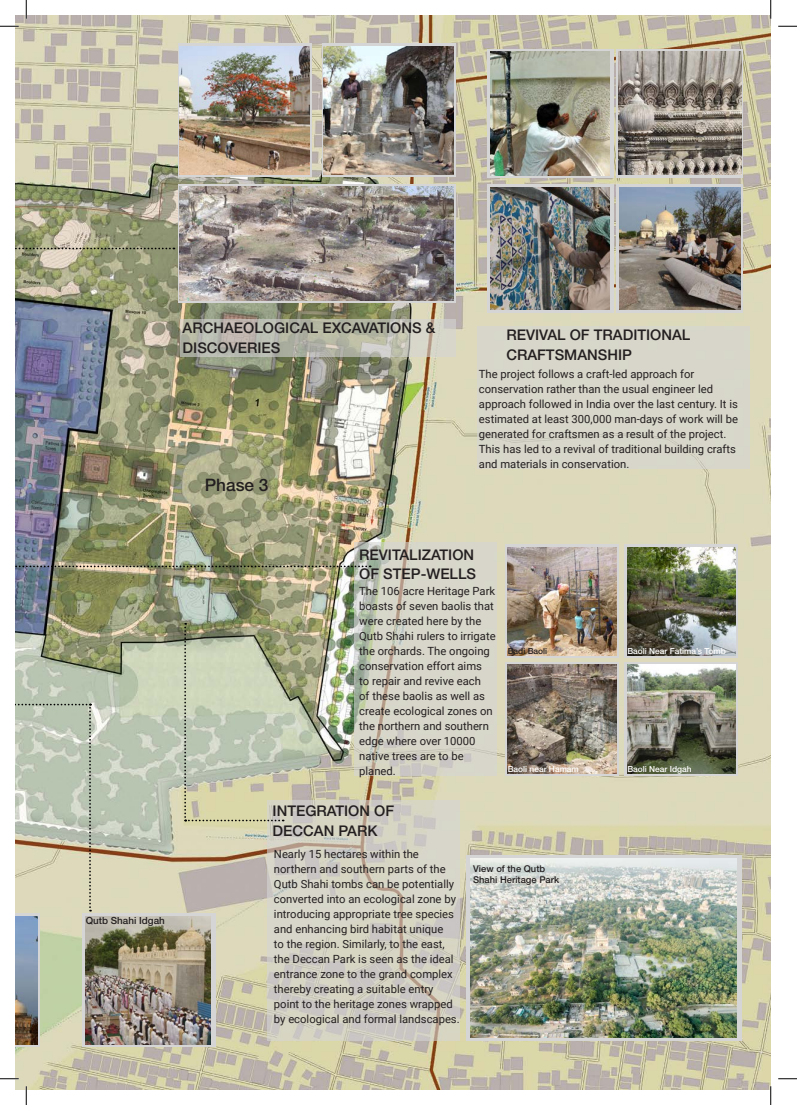
<style>
.page{position:relative;width:797px;height:1105px;background:#fff}
.page>*{position:absolute;margin:0;border:0;box-sizing:border-box;transform-origin:0 0}
.t1{font:500 17.25px "Helvetica Neue LT Std";color:#231f20}
.t2{font:500 14.75px/19.6px "Helvetica Neue LT Std";color:#231f20}
.t3{font:11.25px/15px "Roboto";color:#231f20}
.t4{font:500 9.88px "Helvetica Neue LT Std";color:#231f20}
.t5{font:500 9.38px/11.2px "Helvetica Neue LT Std";color:#231f20}
.t6{font:500 8.38px "Helvetica Neue LT Std";color:#fff}
.t7{font:500 8.38px "Helvetica Neue LT Std";color:#231f20}
</style>
<div class="page">
<img style="left:16px;top:16px;width:754px;height:1073px">
<svg style="left:16px;top:914px;width:24px;height:133px"></svg>
<img style="left:16px;top:917px;width:22px;height:127px">
<svg style="left:16px;top:248px;width:158px;height:1px"></svg>
<svg style="left:16px;top:704px;width:75px;height:207px;background:#c6cab4"></svg>
<div style="left:487px;top:184px;width:126px;height:129px;background:linear-gradient(to right,#d5d5d5,#d5d5d5)"></div>
<svg style="left:616px;top:184px;width:127px;height:129px;background:#c3c3c3"></svg>
<svg style="left:616px;top:49px;width:127px;height:129px"></svg>
<svg style="left:487px;top:49px;width:126px;height:129px"></svg>
<svg style="left:178px;top:184px;width:277px;height:119px;background:#c0bdbc"></svg>
<svg style="left:354px;top:542px;width:143px;height:234px;background:#d2d1c5"></svg>
<svg style="left:267px;top:800px;width:193px;height:241px;background:#d1cec3"></svg>
<svg style="left:180px;top:320px;width:275px;height:37px;background:#bbbbae"></svg>
<div style="left:477px;top:326px;width:272px;height:143px;background:#d8d6ca"></div>
<svg style="left:82px;top:914px;width:134px;height:133px;background:#c9c7c5"></svg>
<img style="left:86px;top:917px;width:125px;height:127px">
<svg style="left:184px;top:623px;width:100px;height:198px;background:#bec4a9"></svg>
<svg style="left:16px;top:565px;width:355px;height:2px"></svg>
<img style="left:490px;top:52px;width:120px;height:123px">
<img style="left:490px;top:188px;width:120px;height:121px">
<img style="left:619px;top:188px;width:121px;height:121px">
<img style="left:618px;top:52px;width:123px;height:123px">
<img style="left:180px;top:187px;width:273px;height:113px">
<div style="left:178px;top:43px;width:133px;height:134px;background:linear-gradient(to right,#d5d5d5,#d5d5d5)"></div>
<div style="left:322px;top:43px;width:133px;height:134px;background:linear-gradient(to right,#d5d5d5,#d5d5d5)"></div>
<img style="left:180px;top:46px;width:129px;height:128px">
<img style="left:324px;top:46px;width:129px;height:128px">
<svg style="left:624px;top:662px;width:114px;height:114px"></svg>
<img style="left:627px;top:665px;width:108px;height:109px">
<div style="left:624px;top:544px;width:114px;height:114px;background:#d5d5d5"></div>
<div style="left:505px;top:544px;width:114px;height:114px;background:linear-gradient(to right,#d5d5d5,#d5d5d5)"></div>
<svg style="left:505px;top:662px;width:114px;height:114px"></svg>
<img style="left:627px;top:547px;width:108px;height:109px">
<img style="left:507px;top:547px;width:109px;height:109px">
<img style="left:507px;top:665px;width:109px;height:109px">
<svg style="left:466px;top:855px;width:275px;height:186px;background:#cdcfcb"></svg>
<img style="left:470px;top:859px;width:266px;height:178px">
<svg style="left:0;top:25px;width:19px;height:2px"></svg>
<svg style="left:778px;top:25px;width:19px;height:2px"></svg>
<svg style="left:0;top:1078px;width:19px;height:1px"></svg>
<svg style="left:778px;top:1078px;width:19px;height:1px"></svg>
<svg style="left:25px;top:0;width:2px;height:19px"></svg>
<svg style="left:25px;top:1086px;width:2px;height:19px"></svg>
<svg style="left:770px;top:0;width:1px;height:19px"></svg>
<svg style="left:770px;top:1086px;width:1px;height:19px"></svg>
<p class="t2" style="left:183px;top:318px;width:254px">ARCHAEOLOGICAL EXCAVATIONS &amp;</p>
<p class="t2" style="left:183px;top:338px;width:99px">DISCOVERIES</p>
<p class="t1" style="left:205px;top:474px;width:65px">Phase 3</p>
<p class="t2" style="left:506px;top:325px;width:185px">REVIVAL OF TRADITIONAL<br>CRAFTSMANSHIP</p>
<p class="t3" style="left:479px;top:366px;width:261px">The project follows a craft-led approach for conservation rather than the usual engineer led approach followed in India over the last century. It is estimated at least 300,000 man-days of work will be generated for craftsmen as a result of the project.<br>This has led to a revival of traditional building crafts and materials in conservation.</p>
<p class="t4" style="left:86px;top:915px;width:80px">Qutb Shahi Idgah</p>
<p class="t2" style="left:359px;top:544px;width:118px">REVITALIZATION<br>OF STEP-WELLS</p>
<p class="t3" style="left:359px;top:583px;width:138px">The 106 acre Heritage Park boasts of seven baolis that were created here by the<br>Qutb Shahi rulers to irrigate the orchards. The ongoing conservation effort aims<br>to repair and revive each<br>of these baolis as well as create ecological zones on the northern and southern edge where over 10000 native trees are to be planed.</p>
<p class="t2" style="left:273px;top:801px;width:123px">INTEGRATION OF<br>DECCAN PARK</p>
<p class="t3" style="left:274px;top:846px;width:187px">Nearly 15 hectares within the northern and southern parts of the Qutb Shahi tombs can be potentially converted into an ecological zone by introducing appropriate tree species and enhancing bird habitat unique<br>to the region. Similarly, to the east, the Deccan Park is seen as the ideal entrance zone to the grand complex thereby creating a suitable entry point to the heritage zones wrapped by ecological and formal landscapes.</p>
<p class="t7" style="left:507px;top:646px;width:41px">Badi Baoli</p>
<p class="t6" style="left:507px;top:764px;width:73px">Baoli near Hamam</p>
<p class="t5" style="left:473px;top:863px;width:88px">View of the Qutb<br>Shahi Heritage Park</p>
<p class="t6" style="left:627px;top:646px;width:100px">Baoli Near Fatima’s Tomb</p>
<p class="t6" style="left:627px;top:764px;width:66px">Baoli Near Idgah</p>
</div>
